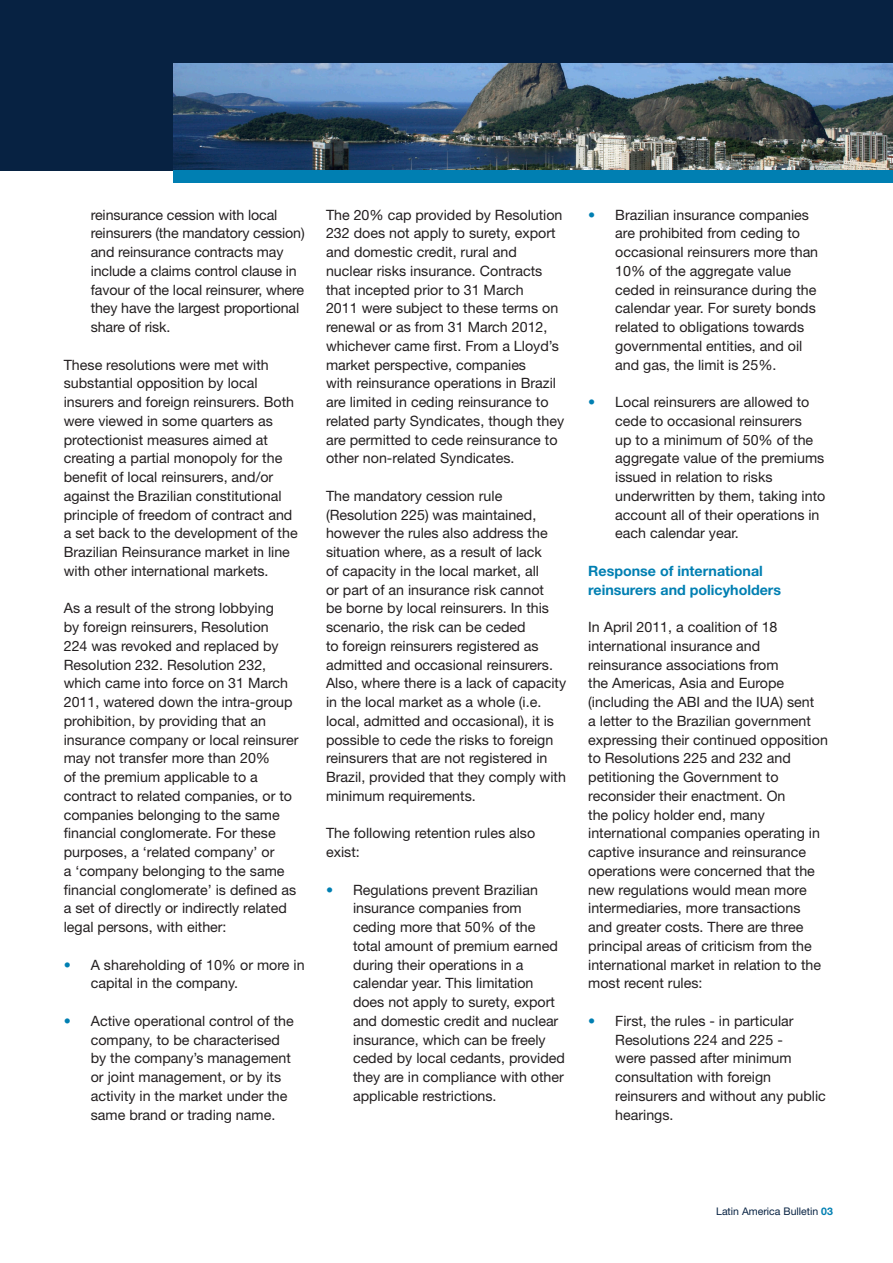
<style>
.page{position:relative;width:893px;height:1263px;background:#fff}
.page>*{position:absolute;margin:0;border:0;box-sizing:border-box;transform-origin:0 0}
.Body_Copy{font:14.25px/18.8px "Helvetica Neue LT";color:#231f20}
.Body_Copy-2{font:700 14.25px/18.8px "Helvetica Neue LT";color:#007fb2}
.t1{font:10.5px "Helvetica Neue LT";color:#072242}
.s1{color:#007fb2}
.s2{font-weight:700;color:#007fb2}
</style>
<div class="page">
<div style="left:0;top:0;width:893px;height:170px;background:#072242"></div>
<img style="left:174px;top:64px;width:719px;height:106px">
<div style="left:174px;top:170px;width:719px;height:13px;background:#007fb2"></div>
<p class="Body_Copy" style="left:91px;top:205px;width:215px">reinsurance cession with local reinsurers (the mandatory cession) and reinsurance contracts may include a claims control clause in favour of the local reinsurer, where they have the largest proportional share of risk.</p>
<p class="Body_Copy" style="left:64px;top:355px;width:235px">These resolutions were met with substantial opposition by local insurers and foreign reinsurers. Both were viewed in some quarters as protectionist measures aimed at creating a partial monopoly for the benefit of local reinsurers, and/or against the Brazilian constitutional principle of freedom of contract and a set back to the development of the Brazilian Reinsurance market in line with other international markets.</p>
<p class="Body_Copy" style="left:64px;top:599px;width:236px">As a result of the strong lobbying<br>by foreign reinsurers, Resolution<br>224 was revoked and replaced by Resolution 232. Resolution 232, which came into force on 31 March 2011, watered down the intra-group prohibition, by providing that an insurance company or local reinsurer may not transfer more than 20%<br>of the premium applicable to a contract to related companies, or to companies belonging to the same financial conglomerate. For these purposes, a ‘related company’ or<br>a ‘company belonging to the same financial conglomerate’ is defined as a set of directly or indirectly related legal persons, with either:</p>
<p class="Body_Copy" style="left:91px;top:955px;width:215px;text-indent:-27px"><span class="s1">•</span> A shareholding of 10% or more in capital in the company.</p>
<p class="Body_Copy" style="left:91px;top:1011px;width:204px;text-indent:-27px"><span class="s1">•</span> Active operational control of the company, to be characterised by the company’s management or joint management, or by its activity in the market under the same brand or trading name.</p>
<p class="Body_Copy" style="left:326px;top:205px;width:240px">The 20% cap provided by Resolution 232 does not apply to surety, export and domestic credit, rural and nuclear risks insurance. Contracts that incepted prior to 31 March<br>2011 were subject to these terms on renewal or as from 31 March 2012, whichever came first. From a Lloyd’s market perspective, companies<br>with reinsurance operations in Brazil are limited in ceding reinsurance to related party Syndicates, though they are permitted to cede reinsurance to other non-related Syndicates.</p>
<p class="Body_Copy" style="left:326px;top:486px;width:242px">The mandatory cession rule (Resolution 225) was maintained, however the rules also address the situation where, as a result of lack<br>of capacity in the local market, all<br>or part of an insurance risk cannot<br>be borne by local reinsurers. In this scenario, the risk can be ceded<br>to foreign reinsurers registered as admitted and occasional reinsurers.<br>Also, where there is a lack of capacity in the local market as a whole (i.e. local, admitted and occasional), it is possible to cede the risks to foreign reinsurers that are not registered in Brazil, provided that they comply with minimum requirements.</p>
<p class="Body_Copy" style="left:326px;top:824px;width:211px">The following retention rules also exist:</p>
<p class="Body_Copy" style="left:353px;top:880px;width:213px;text-indent:-27px"><span class="s1">•</span> Regulations prevent Brazilian insurance companies from ceding more that 50% of the total amount of premium earned during their operations in a calendar year. This limitation does not apply to surety, export and domestic credit and nuclear insurance, which can be freely ceded by local cedants, provided they are in compliance with other applicable restrictions.</p>
<p class="Body_Copy" style="left:615px;top:205px;width:204px;text-indent:-27px"><span class="s1">•</span> Brazilian insurance companies are prohibited from ceding to occasional reinsurers more than<br>10% of the aggregate value ceded in reinsurance during the calendar year. For surety bonds related to obligations towards governmental entities, and oil and gas, the limit is 25%.</p>
<p class="Body_Copy" style="left:615px;top:392px;width:212px;text-indent:-27px"><span class="s1">•</span> Local reinsurers are allowed to cede to occasional reinsurers<br>up to a minimum of 50% of the aggregate value of the premiums issued in relation to risks underwritten by them, taking into account all of their operations in each calendar year.</p>
<p class="Body_Copy-2" style="left:588px;top:561px;width:194px">Response of international reinsurers and policyholders</p>
<p class="Body_Copy" style="left:588px;top:617px;width:241px">In April 2011, a coalition of 18 international insurance and reinsurance associations from<br>the Americas, Asia and Europe (including the ABI and the IUA) sent<br>a letter to the Brazilian government expressing their continued opposition to Resolutions 225 and 232 and petitioning the Government to reconsider their enactment. On<br>the policy holder end, many international companies operating in captive insurance and reinsurance operations were concerned that the new regulations would mean more intermediaries, more transactions and greater costs. There are three principal areas of criticism from the international market in relation to the most recent rules:</p>
<p class="Body_Copy" style="left:615px;top:1011px;width:212px;text-indent:-27px"><span class="s1">•</span> First, the rules - in particular<br>Resolutions 224 and 225 -<br>were passed after minimum consultation with foreign reinsurers and without any public hearings.</p>
<p class="t1" style="left:716px;top:1205px;width:118px">Latin America Bulletin <span class="s2">03</span></p>
</div>
